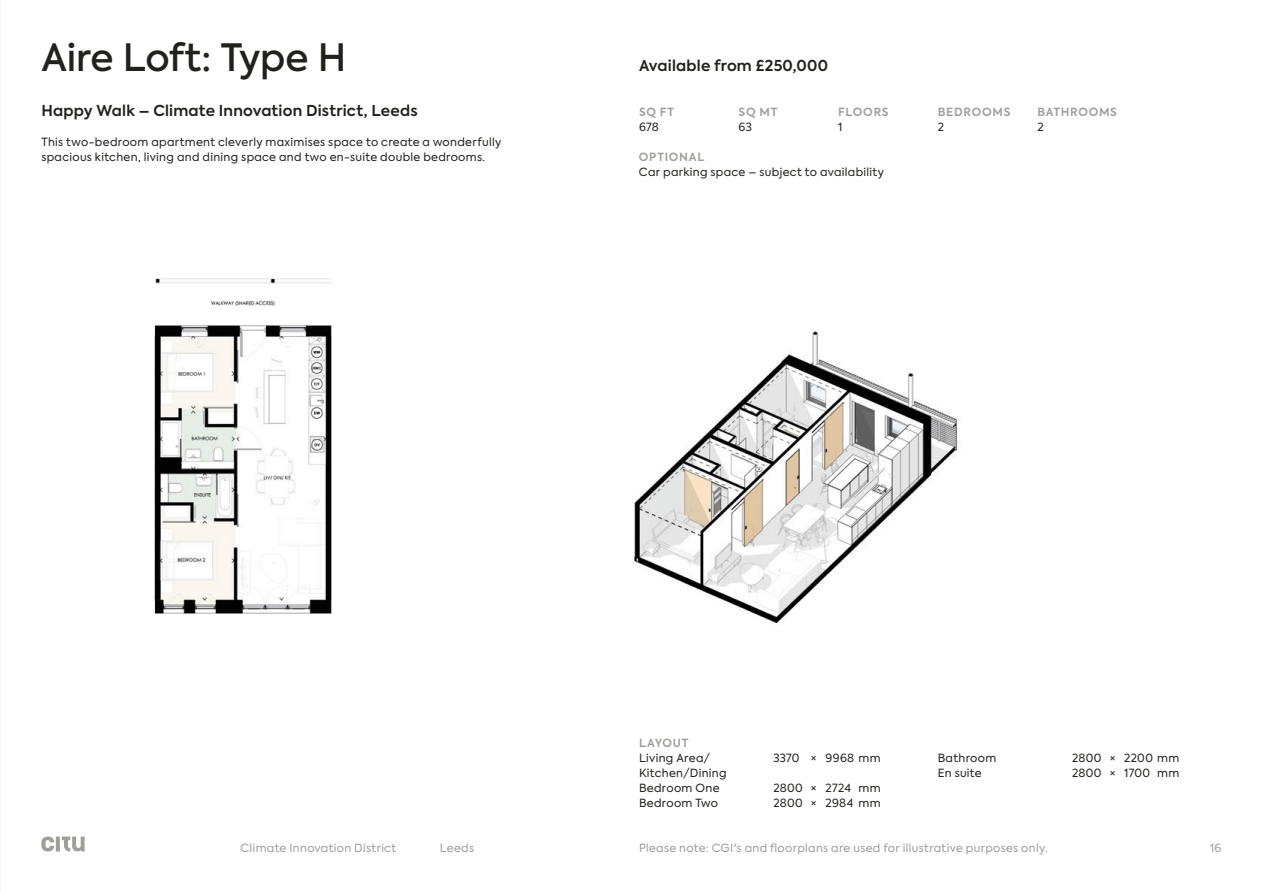
<style>
.page{position:relative;width:1263px;height:893px;background:#fff}
.page>*{position:absolute;margin:0;border:0;box-sizing:border-box;transform-origin:0 0}
.t1{font:500 37.5px "Axiforma";letter-spacing:-.01em;color:#21211e}
.t2{font:600 15px "Axiforma";letter-spacing:.015em;color:#21211e}
.t3{font:11.25px/15px "Axiforma";letter-spacing:.03em;color:#21211e}
.t4{font:11.25px "Axiforma";letter-spacing:.025em;color:#9d9d9c}
.t5{font:600 11.25px "Axiforma";letter-spacing:.065em;color:#9e9e9b}
.t6{font:11.25px "Axiforma";letter-spacing:.03em;color:#9e9e9b}
</style>
<div class="page">
<hr style="left:56px;top:836px;width:4px;height:15px;background:#9e9e9b">
<svg style="left:41px;top:836px;width:13px;height:16px"></svg>
<svg style="left:62px;top:836px;width:23px;height:16px"></svg>
<img style="left:154px;top:278px;width:178px;height:336px">
<img style="left:633px;top:331px;width:325px;height:292px">
<h1 class="t1" style="left:41px;top:33px;width:306px">Aire Loft: Type H</h1>
<h2 class="t2" style="left:41px;top:101px;width:378px">Happy Walk – Climate Innovation District, Leeds</h2>
<p class="t5" style="left:639px;top:105px;width:37px">SQ FT</p>
<p class="t3" style="left:639px;top:120px;width:22px">678</p>
<h2 class="t2" style="left:639px;top:56px;width:191px">Available from £250,000</h2>
<p class="t5" style="left:738px;top:105px;width:40px">SQ MT</p>
<p class="t3" style="left:738px;top:120px;width:15px">63</p>
<p class="t5" style="left:838px;top:105px;width:52px">FLOORS</p>
<p class="t3" style="left:838px;top:120px;width:6px">1</p>
<p class="t3" style="left:41px;top:135px;width:461px">This two-bedroom apartment cleverly maximises space to create a wonderfully spacious kitchen, living and dining space and two en-suite double bedrooms.</p>
<p class="t5" style="left:639px;top:150px;width:67px">OPTIONAL</p>
<p class="t3" style="left:639px;top:165px;width:246px">Car parking space – subject to availability</p>
<p class="t5" style="left:938px;top:105px;width:74px">BEDROOMS</p>
<p class="t3" style="left:938px;top:120px;width:8px">2</p>
<p class="t5" style="left:1037px;top:105px;width:81px">BATHROOMS</p>
<p class="t3" style="left:1037px;top:120px;width:8px">2</p>
<p class="t5" style="left:639px;top:735px;width:51px">LAYOUT</p>
<p class="t3" style="left:639px;top:750px;width:89px">Living Area/<br>Kitchen/Dining<br>Bedroom One<br>Bedroom Two</p>
<p class="t3" style="left:773px;top:750px;width:28px">3370</p>
<p class="t3" style="left:773px;top:780px;width:31px">2800<br>2800</p>
<p class="t3" style="left:811px;top:750px;width:7px">×</p>
<p class="t3" style="left:811px;top:780px;width:7px">× ×</p>
<p class="t3" style="left:825px;top:750px;width:57px">9968 mm</p>
<p class="t3" style="left:825px;top:780px;width:57px">2724<br>2984 mm</p>
<p class="t3" style="left:858px;top:780px;width:24px">mm</p>
<p class="t3" style="left:938px;top:750px;width:60px">Bathroom<br>En suite</p>
<p class="t3" style="left:1072px;top:750px;width:31px">2800<br>2800</p>
<p class="t3" style="left:1110px;top:750px;width:7px">× ×</p>
<p class="t3" style="left:1124px;top:750px;width:57px">2200 mm<br>1700</p>
<p class="t3" style="left:1157px;top:765px;width:24px">mm</p>
<p class="t4" style="left:639px;top:840px;width:410px">Please note: CGI's and floorplans are used for illustrative purposes only.</p>
<p class="t6" style="left:241px;top:840px;width:157px">Climate Innovation District</p>
<p class="t6" style="left:440px;top:840px;width:36px">Leeds</p>
<p class="t6" style="left:1210px;top:840px;width:13px">16</p>
</div>
